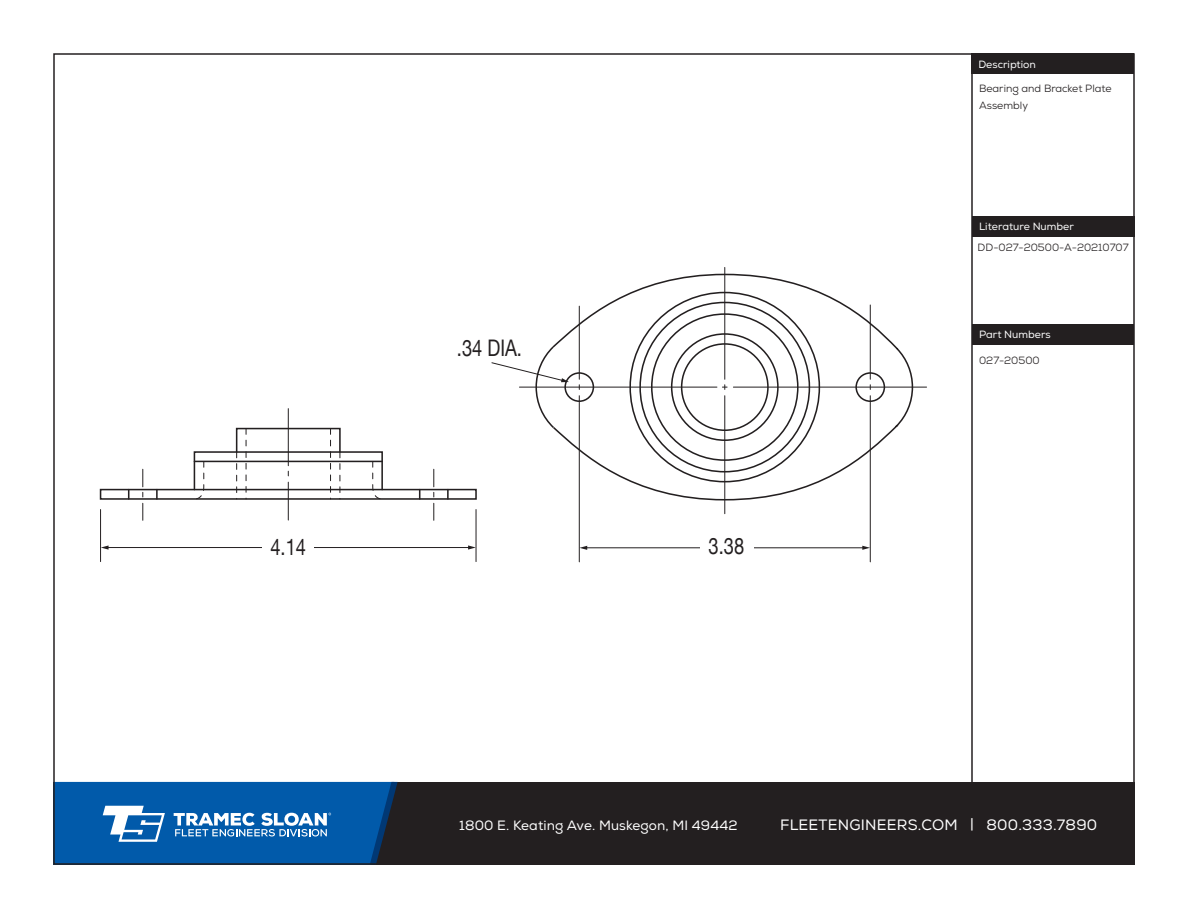
<style>
.page{position:relative;width:1188px;height:918px;background:#fff}
.page>*{position:absolute;margin:0;border:0;box-sizing:border-box;transform-origin:0 0}
.t1{font:22.8px "Helvetica Neue";color:#231f20;scale:.8 1}
.t2{font:15px "Nexa";letter-spacing:.015em;color:#fff}
.t3{font:13.5px "Nexa";letter-spacing:.01em;color:#fff}
.t4{font:10.5px/16.5px "Nexa";color:#231f20}
.t5{font:10.5px "Nexa";color:#fff}
</style>
<div class="page">
<div style="left:53px;top:782px;width:1082px;height:83px;background:#231f20"></div>
<svg style="left:56px;top:782px;width:342px;height:80px;background:#1665ac"></svg>
<hr style="left:971px;top:55px;width:2px;height:734px;background:#231f20">
<div style="left:971px;top:53px;width:163px;height:21px;background:#231f20"></div>
<div style="left:972px;top:216px;width:163px;height:20px;background:#231f20"></div>
<div style="left:973px;top:324px;width:161px;height:20px;background:#231f20"></div>
<div style="left:100px;top:489px;width:377px;height:11px;border:2px solid #231f20"></div>
<hr style="left:194px;top:461px;width:188px;height:1px;background:#231f20">
<div style="left:194px;top:451px;width:189px;height:39px;border:2px solid #231f20"></div>
<svg style="left:142px;top:469px;width:1px;height:28px"></svg>
<svg style="left:142px;top:503px;width:1px;height:17px"></svg>
<svg style="left:156px;top:490px;width:2px;height:9px"></svg>
<svg style="left:433px;top:469px;width:1px;height:28px"></svg>
<svg style="left:433px;top:503px;width:1px;height:17px"></svg>
<hr style="left:288px;top:409px;width:1px;height:57px;background:#231f20">
<hr style="left:288px;top:482px;width:1px;height:38px;background:#231f20">
<svg style="left:447px;top:490px;width:2px;height:9px"></svg>
<div style="left:236px;top:428px;width:105px;height:25px;border:2px solid #231f20"></div>
<svg style="left:372px;top:460px;width:11px;height:40px"></svg>
<svg style="left:193px;top:461px;width:12px;height:39px"></svg>
<svg style="left:339px;top:452px;width:1px;height:47px"></svg>
<svg style="left:330px;top:429px;width:1px;height:70px"></svg>
<svg style="left:246px;top:429px;width:1px;height:70px"></svg>
<svg style="left:236px;top:452px;width:1px;height:47px"></svg>
<hr style="left:476px;top:510px;width:1px;height:52px;background:#231f20">
<hr style="left:100px;top:510px;width:1px;height:52px;background:#231f20">
<hr style="left:106px;top:547px;width:365px;height:1px;background:#231f20">
<svg style="left:101px;top:545px;width:8px;height:5px"></svg>
<svg style="left:468px;top:545px;width:8px;height:5px"></svg>
<hr style="left:724px;top:267px;width:1px;height:112px;background:#231f20">
<hr style="left:724px;top:396px;width:1px;height:118px;background:#231f20">
<hr style="left:579px;top:396px;width:1px;height:166px;background:#231f20">
<hr style="left:870px;top:396px;width:1px;height:166px;background:#231f20">
<hr style="left:733px;top:387px;width:194px;height:1px;background:#231f20">
<svg style="left:554px;top:273px;width:360px;height:228px"></svg>
<hr style="left:585px;top:547px;width:280px;height:1px;background:#231f20">
<svg style="left:579px;top:546px;width:8px;height:4px"></svg>
<svg style="left:862px;top:546px;width:8px;height:4px"></svg>
<div style="left:701px;top:527px;width:53px;height:34px;background:#fff"></div>
<div style="left:262px;top:532px;width:52px;height:31px;background:#fff"></div>
<svg style="left:491px;top:345px;width:78px;height:85px"></svg>
<p class="t5" style="left:978px;top:58px;width:59px">Description</p>
<p class="t4" style="left:979px;top:80px;width:134px">Bearing and Bracket Plate<br>Assembly</p>
<p class="t5" style="left:979px;top:220px;width:96px">Literature Number</p>
<p class="t1" style="left:457px;top:332px;width:83px">.34 DIA.</p>
<p class="t1" style="left:270px;top:530px;width:46px">4.14</p>
<p class="t1" style="left:709px;top:530px;width:46px">3.38</p>
<p class="t4" style="left:978px;top:239px;width:153px">DD-027-20500-A-20210707</p>
<p class="t5" style="left:979px;top:328px;width:73px">Part Numbers</p>
<p class="t4" style="left:979px;top:352px;width:62px">027-20500</p>
<p class="t3" style="left:459px;top:817px;width:280px">1800 E. Keating Ave. Muskegon, MI 49442</p>
<h2 class="t2" style="left:780px;top:816px;width:319px">FLEETENGINEERS.COM | 800.333.7890</h2>
</div>
